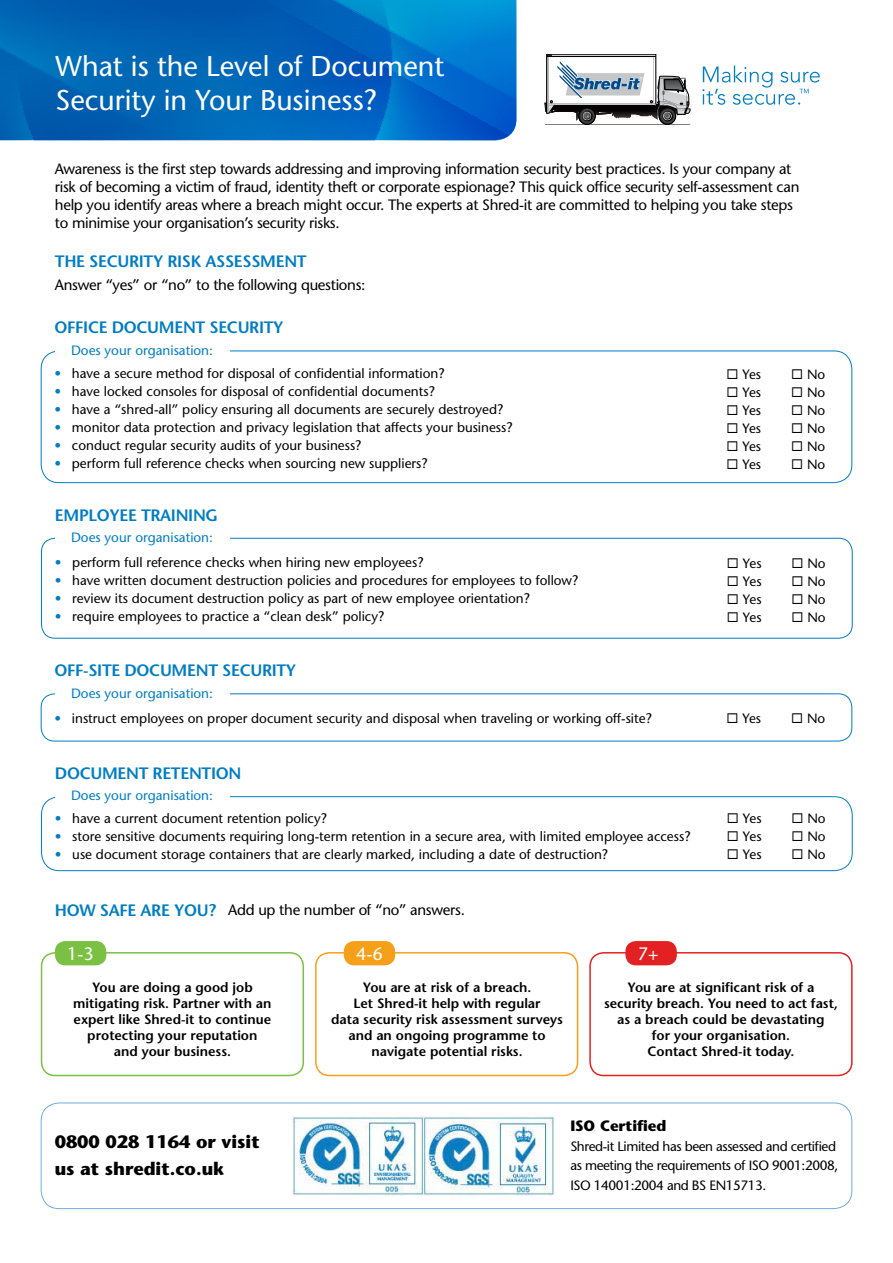
<style>
.page{position:relative;width:893px;height:1263px;background:#fff}
.page>*{position:absolute;margin:0;border:0;box-sizing:border-box;transform-origin:0 0}
.t1{font:500 28.5px/34.2px "Stone Sans Std";color:#fff}
.t2{font:700 18px/27px "Stone Sans Std";color:#000}
.t3{font:500 18px "Stone Sans Std";color:#fff}
.t4{font:600 16.5px "Stone Sans Std";letter-spacing:-.02em;color:#007dc3}
.t5{font:500 15px/18px "Stone Sans Std";letter-spacing:-.02em;color:#000}
.t6{font:700 15px "Stone Sans Std";color:#000}
.t7{font:500 13.5px "Stone Sans Std";color:#000}
.t8{font:600 13.5px/16.2px "Stone Sans Std";color:#000;text-align:center}
.t9{font:500 13.5px/19.5px "Stone Sans Std";letter-spacing:-.03em;color:#000}
.t10{font:500 13.5px "Stone Sans Std";color:#007dc3}
.s1{color:#007dc3}
.s2{font-weight:600;font-size:16.5px;color:#007dc3}
</style>
<div class="page">
<svg style="left:0;top:0;width:516px;height:140px;background:#0067bb"></svg>
<hr style="left:545px;top:124px;width:145px;height:1px;background:#6d6e71">
<svg style="left:579px;top:108px;width:16px;height:16px"></svg>
<div style="left:578px;top:108px;width:17px;height:16px;border:1px solid #000;border-radius:50%"></div>
<svg style="left:659px;top:108px;width:17px;height:16px"></svg>
<div style="left:659px;top:108px;width:17px;height:16px;border:1px solid #000;border-radius:50%"></div>
<svg style="left:702px;top:65px;width:118px;height:40px"></svg>
<svg style="left:545px;top:54px;width:146px;height:67px"></svg>
<div style="left:41px;top:351px;width:811px;height:132px;border:1px solid #007dc3;border-radius:18px"></div>
<div style="left:55px;top:345px;width:174px;height:12px;background:#fff"></div>
<div style="left:589px;top:952px;width:264px;height:124px;border:2px solid #e32022;border-radius:14px"></div>
<div style="left:315px;top:952px;width:263px;height:124px;border:2px solid #f6a01a;border-radius:14px"></div>
<div style="left:41px;top:952px;width:263px;height:124px;border:2px solid #7ac143;border-radius:14px"></div>
<div style="left:55px;top:941px;width:51px;height:24px;background:#7ac143;border-radius:10px"></div>
<div style="left:344px;top:941px;width:51px;height:24px;background:#f6a01a;border-radius:10px"></div>
<div style="left:625px;top:941px;width:52px;height:24px;background:#e32022;border-radius:10px"></div>
<div style="left:41px;top:538px;width:812px;height:101px;border:1px solid #007dc3;border-radius:13px"></div>
<div style="left:55px;top:532px;width:174px;height:12px;background:#fff"></div>
<div style="left:41px;top:796px;width:812px;height:75px;border:1px solid #007dc3;border-radius:18px"></div>
<div style="left:55px;top:790px;width:174px;height:12px;background:#fff"></div>
<div style="left:41px;top:1102px;width:811px;height:107px;border:1px solid #6caddf;border-radius:18px"></div>
<img style="left:292px;top:1116px;width:262px;height:79px">
<div style="left:41px;top:693px;width:811px;height:48px;border:1px solid #007dc3;border-radius:14px"></div>
<div style="left:55px;top:688px;width:174px;height:12px;background:#fff"></div>
<h1 class="t1" style="left:56px;top:49px;width:390px">What is the Level of Document<br>Security in Your Business?</h1>
<p class="t5" style="left:55px;top:160px;width:746px">Awareness is the first step towards addressing and improving information security best practices. Is your company at risk of becoming a victim of fraud, identity theft or corporate espionage? This quick office security self-assessment can help you identify areas where a breach might occur. The experts at Shred-it are committed to helping you take steps to minimise your organisation’s security risks.</p>
<p class="t4" style="left:55px;top:251px;width:253px">THE SECURITY RISK ASSESSMENT</p>
<p class="t5" style="left:55px;top:276px;width:312px">Answer “yes” or “no” to the following questions:</p>
<p class="t4" style="left:55px;top:317px;width:231px">OFFICE DOCUMENT SECURITY</p>
<p class="t10" style="left:71px;top:342px;width:144px">Does your organisation:</p>
<p class="t7" style="left:55px;top:365px;width:392px"><span class="s1">•</span> have a secure method for disposal of confidential information?</p>
<p class="t7" style="left:55px;top:383px;width:382px"><span class="s1">•</span> have locked consoles for disposal of confidential documents?</p>
<p class="t7" style="left:55px;top:401px;width:450px"><span class="s1">•</span> have a “shred-all” policy ensuring all documents are securely destroyed?</p>
<p class="t7" style="left:55px;top:419px;width:460px"><span class="s1">•</span> monitor data protection and privacy legislation that affects your business?</p>
<p class="t7" style="left:55px;top:437px;width:309px"><span class="s1">•</span> conduct regular security audits of your business?</p>
<p class="t7" style="left:55px;top:455px;width:375px"><span class="s1">•</span> perform full reference checks when sourcing new suppliers?</p>
<p class="t4" style="left:55px;top:505px;width:165px">EMPLOYEE TRAINING</p>
<p class="t7" style="left:55px;top:554px;width:370px"><span class="s1">•</span> perform full reference checks when hiring new employees?</p>
<p class="t7" style="left:55px;top:572px;width:525px"><span class="s1">•</span> have written document destruction policies and procedures for employees to follow?</p>
<p class="t7" style="left:55px;top:590px;width:476px"><span class="s1">•</span> review its document destruction policy as part of new employee orientation?</p>
<p class="t7" style="left:55px;top:608px;width:331px"><span class="s1">•</span> require employees to practice a “clean desk” policy?</p>
<p class="t10" style="left:71px;top:529px;width:144px">Does your organisation:</p>
<p class="t4" style="left:55px;top:661px;width:243px">OFF-SITE DOCUMENT SECURITY</p>
<p class="t10" style="left:71px;top:685px;width:144px">Does your organisation:</p>
<p class="t7" style="left:55px;top:710px;width:599px"><span class="s1">•</span> instruct employees on proper document security and disposal when traveling or working off-site?</p>
<p class="t4" style="left:55px;top:763px;width:188px">DOCUMENT RETENTION</p>
<p class="t7" style="left:55px;top:810px;width:274px"><span class="s1">•</span> have a current document retention policy?</p>
<p class="t7" style="left:55px;top:828px;width:637px"><span class="s1">•</span> store sensitive documents requiring long-term retention in a secure area, with limited employee access?</p>
<p class="t7" style="left:55px;top:846px;width:555px"><span class="s1">•</span> use document storage containers that are clearly marked, including a date of destruction?</p>
<p class="t10" style="left:71px;top:787px;width:144px">Does your organisation:</p>
<p class="t5" style="left:55px;top:901px;width:412px"><span class="s2">HOW SAFE ARE YOU?</span> Add up the number of “no” answers.</p>
<h2 class="t3" style="left:67px;top:943px;width:28px">1-3</h2>
<h2 class="t3" style="left:356px;top:943px;width:28px">4-6</h2>
<h2 class="t3" style="left:638px;top:943px;width:22px">7+</h2>
<p class="t7" style="left:727px;top:366px;width:36px">◻ Yes</p>
<p class="t7" style="left:791px;top:366px;width:36px">◻ No</p>
<p class="t7" style="left:727px;top:384px;width:36px">◻ Yes</p>
<p class="t7" style="left:791px;top:384px;width:36px">◻ No</p>
<p class="t7" style="left:727px;top:402px;width:36px">◻ Yes</p>
<p class="t7" style="left:791px;top:402px;width:36px">◻ No</p>
<p class="t7" style="left:727px;top:420px;width:36px">◻ Yes</p>
<p class="t7" style="left:791px;top:420px;width:36px">◻ No</p>
<p class="t7" style="left:727px;top:438px;width:36px">◻ Yes</p>
<p class="t7" style="left:791px;top:438px;width:36px">◻ No</p>
<p class="t7" style="left:727px;top:456px;width:36px">◻ Yes</p>
<p class="t7" style="left:791px;top:456px;width:36px">◻ No</p>
<p class="t7" style="left:727px;top:555px;width:36px">◻ Yes</p>
<p class="t7" style="left:791px;top:555px;width:36px">◻ No</p>
<p class="t7" style="left:727px;top:573px;width:36px">◻ Yes</p>
<p class="t7" style="left:791px;top:573px;width:36px">◻ No</p>
<p class="t7" style="left:727px;top:591px;width:36px">◻ Yes</p>
<p class="t7" style="left:791px;top:591px;width:36px">◻ No</p>
<p class="t7" style="left:727px;top:609px;width:36px">◻ Yes</p>
<p class="t7" style="left:791px;top:609px;width:36px">◻ No</p>
<p class="t7" style="left:727px;top:710px;width:36px">◻ Yes</p>
<p class="t7" style="left:791px;top:710px;width:36px">◻ No</p>
<p class="t7" style="left:727px;top:810px;width:36px">◻ Yes</p>
<p class="t7" style="left:791px;top:810px;width:36px">◻ No</p>
<p class="t7" style="left:727px;top:828px;width:36px">◻ Yes</p>
<p class="t7" style="left:791px;top:828px;width:36px">◻ No</p>
<p class="t7" style="left:727px;top:846px;width:36px">◻ Yes</p>
<p class="t7" style="left:791px;top:846px;width:36px">◻ No</p>
<p class="t8" style="left:73px;top:979px;width:200px">You are doing a good job mitigating risk. Partner with an expert like Shred-it to continue protecting your reputation<br>and your business.</p>
<h2 class="t2" style="left:55px;top:1128px;width:207px">0800 028 1164 or visit us at shredit.co.uk</h2>
<p class="t8" style="left:331px;top:979px;width:233px">You are at risk of a breach.<br>Let Shred-it help with regular<br>data security risk assessment surveys and an ongoing programme to navigate potential risks.</p>
<p class="t8" style="left:604px;top:979px;width:235px">You are at significant risk of a security breach. You need to act fast, as a breach could be devastating<br>for your organisation.<br>Contact Shred-it today.</p>
<p class="t6" style="left:570px;top:1117px;width:98px">ISO Certified</p>
<p class="t9" style="left:570px;top:1136px;width:269px">Shred-it Limited has been assessed and certified as meeting the requirements of ISO 9001:2008,<br>ISO 14001:2004 and BS EN15713.</p>
</div>
